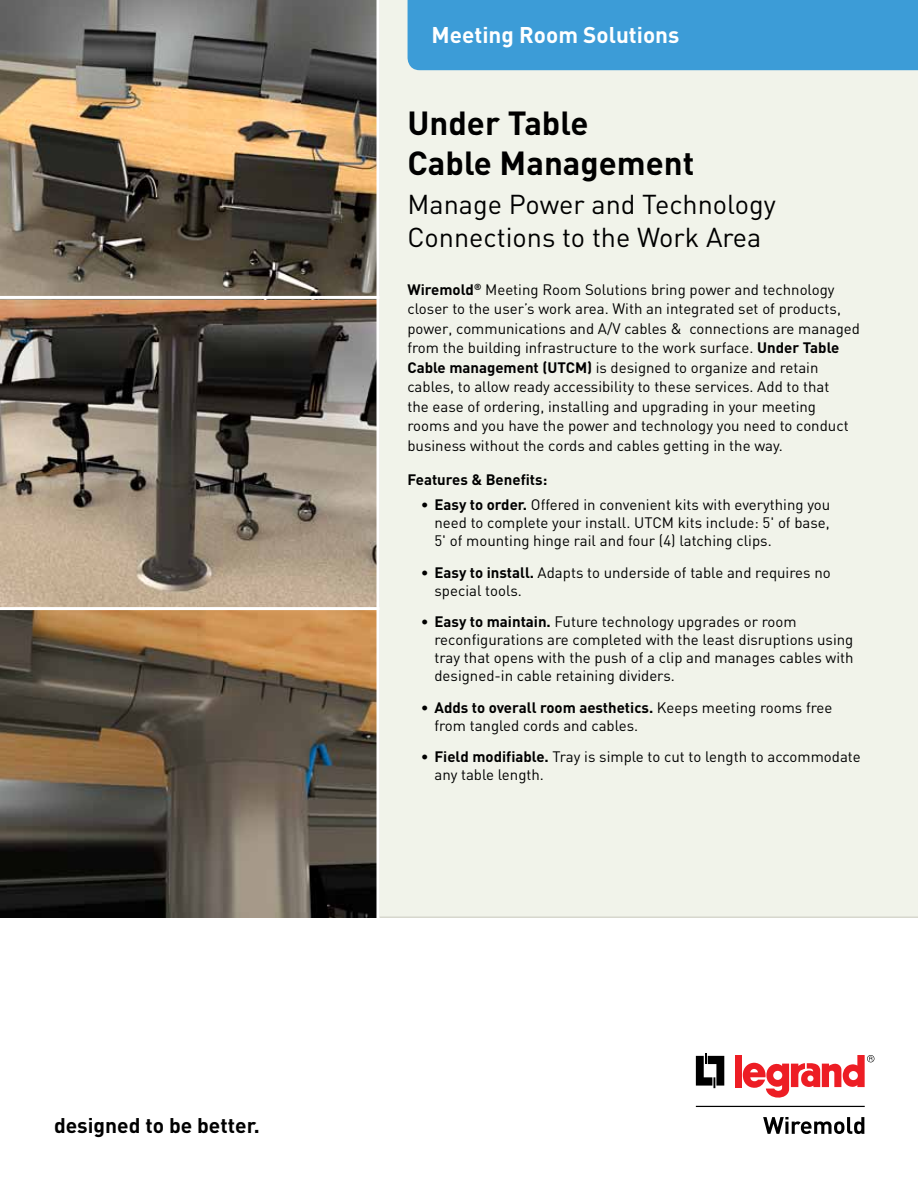
<style>
.page{position:relative;width:918px;height:1188px;background:#fff}
.page>*{position:absolute;margin:0;border:0;box-sizing:border-box;transform-origin:0 0}
.t1{font:700 33px/39.6px "DIN";color:#000}
.t2{font:27px/32.4px "DIN";color:#000}
.t3{font:700 22.5px "DIN";color:#fff}
.t4{font:700 21px "DIN";color:#000}
.t5{font:15px/19.5px "DIN";color:#000}
.t6{font:700 15px "DIN";color:#000}
.s1{font-weight:700}
</style>
<div class="page">
<div style="left:380px;top:0;width:538px;height:918px;background:#f1f3ea"></div>
<div style="left:408px;top:0;width:510px;height:70px;background:#3c9cd7"></div>
<svg style="left:696px;top:1053px;width:28px;height:35px"></svg>
<div style="left:735px;top:1055px;width:7px;height:32px;background:#ed1d24"></div>
<svg style="left:743px;top:1055px;width:131px;height:43px"></svg>
<hr style="left:696px;top:1106px;width:169px;height:1px;background:#000">
<svg style="left:763px;top:1117px;width:101px;height:17px"></svg>
<img style="left:0;top:0;width:376px;height:607px">
<img style="left:0;top:610px;width:376px;height:308px">
<svg style="left:376px;top:0;width:4px;height:918px"></svg>
<hr style="left:0;top:296px;width:380px;height:3px;background:#fff">
<hr style="left:0;top:607px;width:380px;height:3px;background:#fff">
<h3 class="t4" style="left:54px;top:1112px;width:207px">designed to be better.</h3>
<h3 class="t3" style="left:432px;top:20px;width:249px">Meeting Room Solutions</h3>
<h1 class="t1" style="left:407px;top:102px;width:289px">Under Table<br>Cable Management</h1>
<h2 class="t2" style="left:407px;top:188px;width:370px">Manage Power and Technology<br>Connections to the Work Area</h2>
<p class="t5" style="left:407px;top:280px;width:454px"><span class="s1">Wiremold</span><sup>®</sup> Meeting Room Solutions bring power and technology closer to the user’s work area. With an integrated set of products, power, communications and A/V cables &amp; connections are managed from the building infrastructure to the work surface. <span class="s1">Under Table Cable management (UTCM)</span> is designed to organize and retain cables, to allow ready accessibility to these services. Add to that<br>the ease of ordering, installing and upgrading in your meeting rooms and you have the power and technology you need to conduct business without the cords and cables getting in the way.</p>
<p class="t6" style="left:407px;top:470px;width:141px">Features &amp; Benefits:</p>
<p class="t5" style="left:434px;top:495px;width:397px;line-height:18px;text-align:justify;text-indent:-14px">• <span class="s1">Easy to order.</span> Offered in convenient kits with everything you need to complete your install. UTCM kits include: 5' of base, 5' of mounting hinge rail and four (4) latching clips.</p>
<p class="t5" style="left:434px;top:563px;width:398px;line-height:18px;text-indent:-14px">• <span class="s1">Easy to install.</span> Adapts to underside of table and requires no special tools.</p>
<p class="t5" style="left:434px;top:612px;width:421px;line-height:18px;text-indent:-14px">• <span class="s1">Easy to maintain.</span> Future technology upgrades or room reconfigurations are completed with the least disruptions using tray that opens with the push of a clip and manages cables with designed-in cable retaining dividers.</p>
<p class="t5" style="left:434px;top:698px;width:400px;line-height:18px;text-indent:-14px">• <span class="s1">Adds to overall room aesthetics.</span> Keeps meeting rooms free from tangled cords and cables.</p>
<p class="t5" style="left:434px;top:747px;width:428px;line-height:18px;text-indent:-14px">• <span class="s1">Field modifiable.</span> Tray is simple to cut to length to accommodate any table length.</p>
</div>
